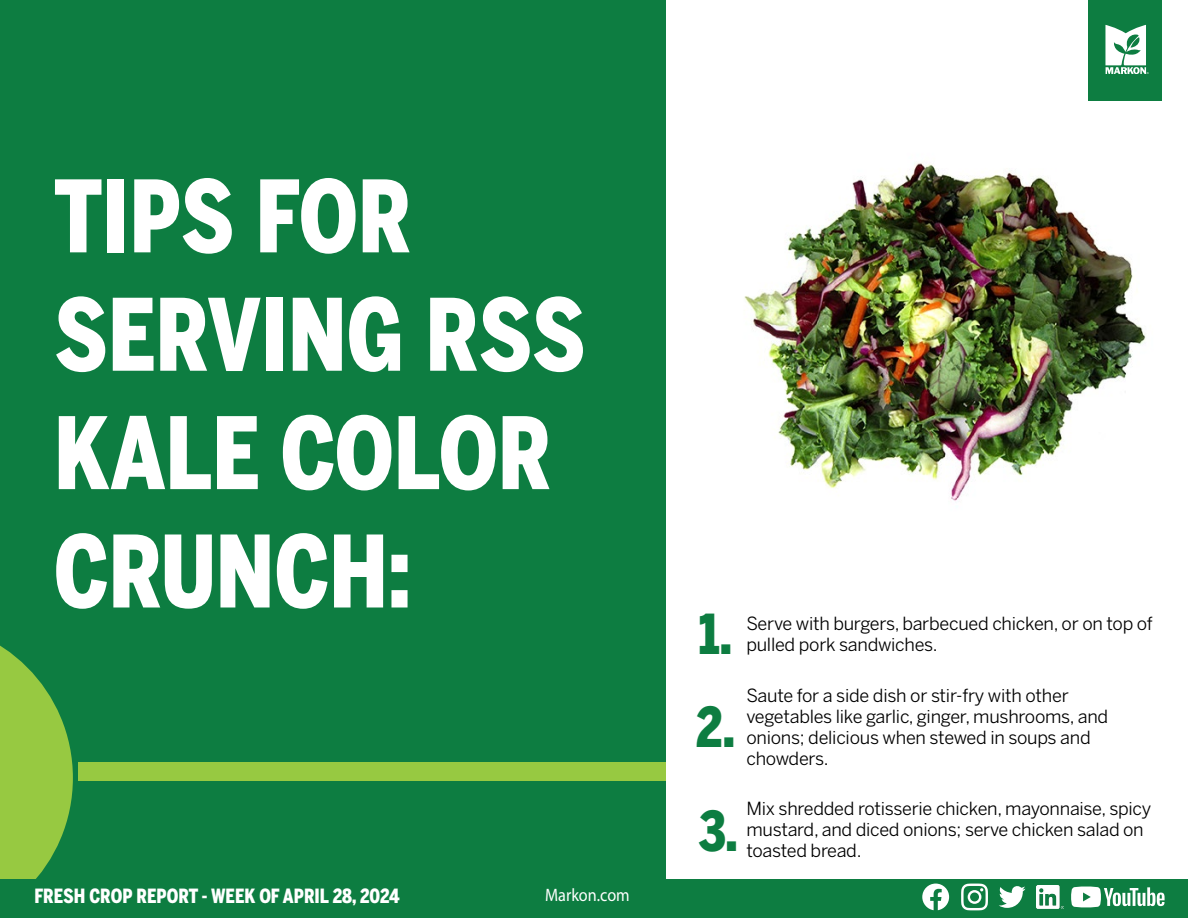
<style>
.page{position:relative;width:1188px;height:918px;background:#fff}
.page>*{position:absolute;margin:0;border:0;box-sizing:border-box;transform-origin:0 0}
.t1{font:900 98.7px/118.4px "Benton Sans Cond";color:#fff;scale:.9 1}
.t2{font:900 54.6px/93.9px "Benton Sans Cond";color:#0d7d41;scale:.9 1}
.t3{font:900 19.5px "Benton Sans Cond";color:#fff;scale:.9 1}
.t4{font:18px/21px "Benton Sans";letter-spacing:-.015em;color:#000}
.t5{font:18px "Myriad Pro";color:#fff;scale:.9 1}
</style>
<div class="page">
<img style="left:744px;top:163px;width:402px;height:338px">
<div style="left:0;top:0;width:665px;height:918px;background:#0d7d41"></div>
<svg style="left:0;top:645px;width:73px;height:234px"></svg>
<div style="left:78px;top:763px;width:587px;height:18px;background:#97c941"></div>
<div style="left:0;top:879px;width:1188px;height:39px;background:#0d7d41"></div>
<svg style="left:922px;top:884px;width:27px;height:26px"></svg>
<svg style="left:961px;top:884px;width:27px;height:26px"></svg>
<svg style="left:999px;top:886px;width:27px;height:22px"></svg>
<img style="left:1036px;top:886px;width:27px;height:22px">
<svg style="left:1071px;top:887px;width:94px;height:20px"></svg>
<div style="left:1089px;top:0;width:73px;height:100px;background:#0d7d41"></div>
<svg style="left:1105px;top:25px;width:44px;height:48px"></svg>
<h1 class="t1" style="left:54px;top:157px;width:592px">TIPS FOR<br>SERVING RSS<br>KALE COLOR<br>CRUNCH:</h1>
<p class="t3" style="left:34px;top:884px;width:407px">FRESH CROP REPORT - WEEK OF APRIL 28, 2024</p>
<p class="t5" style="left:545px;top:883px;width:96px">Markon.com</p>
<h2 class="t2" style="left:696px;top:586px;width:45px">1.<br>2.</h2>
<h2 class="t2" style="left:699px;top:784px;width:44px">3.</h2>
<p class="t4" style="left:746px;top:613px;width:408px">Serve with burgers, barbecued chicken, or on top of pulled pork sandwiches.</p>
<p class="t4" style="left:746px;top:685px;width:363px">Saute for a side dish or stir-fry with other vegetables like garlic, ginger, mushrooms, and onions; delicious when stewed in soups and chowders.</p>
<p class="t4" style="left:746px;top:798px;width:406px">Mix shredded rotisserie chicken, mayonnaise, spicy mustard, and diced onions; serve chicken salad on toasted bread.</p>
</div>
